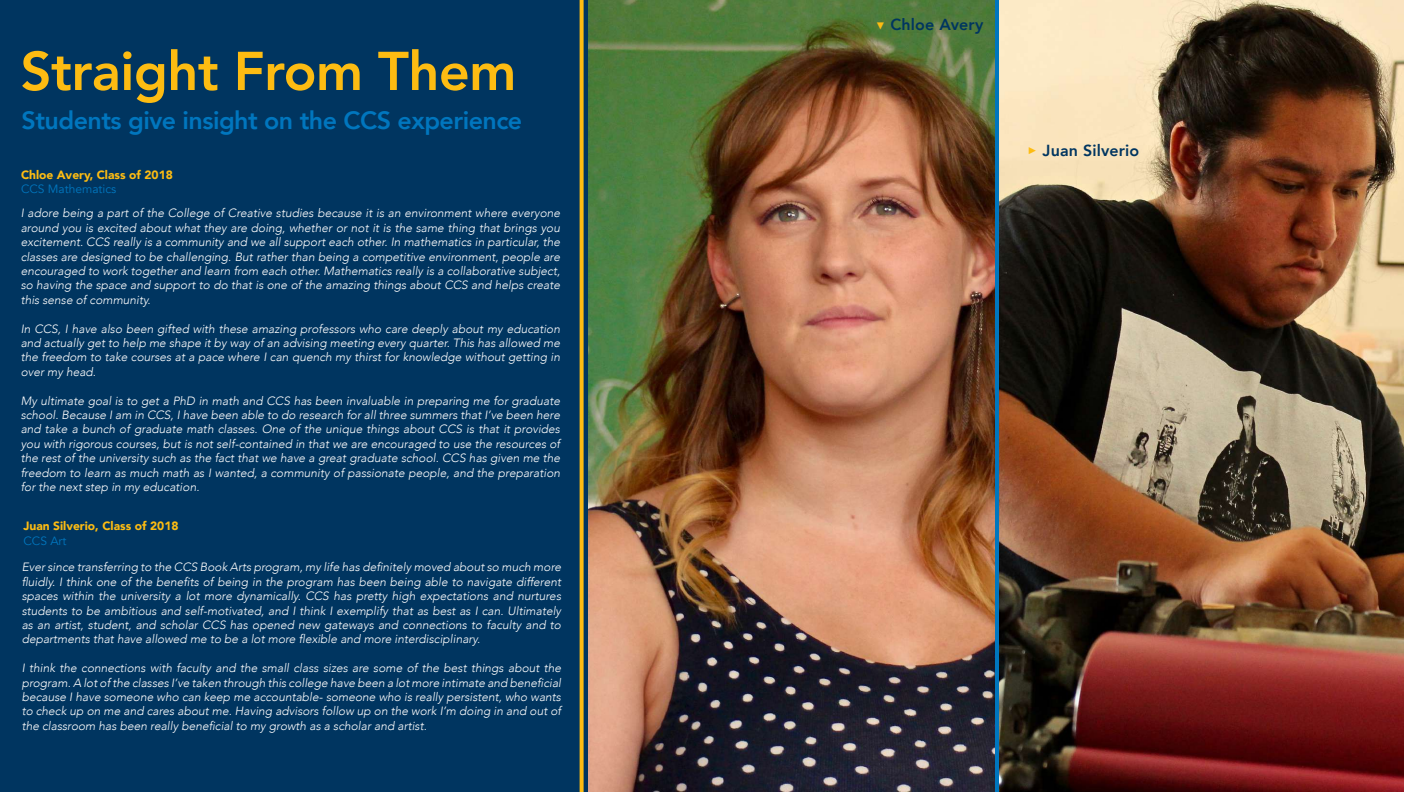
<style>
.page{position:relative;width:1404px;height:792px;background:#fff}
.page>*{position:absolute;margin:0;border:0;box-sizing:border-box;transform-origin:0 0}
.t1{font:800 54px "Avenir";letter-spacing:-.01em;color:#fdbc12}
.t2{font:800 25px "Avenir";letter-spacing:-.02em;color:#0076be}
.t3{font:800 16px "Avenir";letter-spacing:.01em;color:#003560}
.t4{font:italic 300 12px/14.4px "Avenir";color:#fff;text-align:justify}
.t5{font:900 12px "Avenir";color:#fdbc12}
.t6{font:12px "Avenir";color:#0076be}
.t7{font:10px "Times New Roman";color:#fdbc12}
</style>
<div class="page">
<img style="left:588px;top:0;width:407px;height:792px">
<div style="left:0;top:0;width:588px;height:792px;background:#003560"></div>
<svg style="left:580px;top:0;width:4px;height:792px;background:#e3ae19"></svg>
<img style="left:999px;top:0;width:405px;height:792px">
<hr style="left:995px;top:0;width:4px;height:792px;background:#0076be">
<h1 class="t1" style="left:20px;top:29px;width:497px">Straight From Them</h1>
<h2 class="t2" style="left:22px;top:100px;width:502px">Students give insight on the CCS experience</h2>
<p class="t5" style="left:21px;top:165px;width:153px">Chloe Avery, Class of 2018</p>
<p class="t6" style="left:21px;top:182px;width:97px">CCS Mathematics</p>
<p class="t4" style="left:21px;top:206px;width:541px">I adore being a part of the College of Creative studies because it is an environment where everyone around you is excited about what they are doing, whether or not it is the same thing that brings you excitement. CCS really is a community and we all support each other. In mathematics in particular, the classes are designed to be challenging. But rather than being a competitive environment, people are encouraged to work together and learn from each other. Mathematics really is a collaborative subject, so having the space and support to do that is one of the amazing things about CCS and helps create this sense of community.</p>
<p class="t4" style="left:21px;top:321px;width:541px">In CCS, I have also been gifted with these amazing professors who care deeply about my education and actually get to help me shape it by way of an advising meeting every quarter. This has allowed me the freedom to take courses at a pace where I can quench my thirst for knowledge without getting in over my head.</p>
<p class="t4" style="left:21px;top:393px;width:541px">My ultimate goal is to get a PhD in math and CCS has been invaluable in preparing me for graduate school. Because I am in CCS, I have been able to do research for all three summers that I’ve been here and take a bunch of graduate math classes. One of the unique things about CCS is that it provides you with rigorous courses, but is not self-contained in that we are encouraged to use the resources of the rest of the university such as the fact that we have a great graduate school. CCS has given me the freedom to learn as much math as I wanted, a community of passionate people, and the preparation for the next step in my education.</p>
<p class="t5" style="left:24px;top:516px;width:157px">Juan Silverio, Class of 2018</p>
<p class="t6" style="left:24px;top:534px;width:45px">CCS Art</p>
<p class="t4" style="left:22px;top:560px;width:541px">Ever since transferring to the CCS Book Arts program, my life has definitely moved about so much more fluidly. I think one of the benefits of being in the program has been being able to navigate different spaces within the university a lot more dynamically. CCS has pretty high expectations and nurtures students to be ambitious and self-motivated, and I think I exemplify that as best as I can. Ultimately as an artist, student, and scholar CCS has opened new gateways and connections to faculty and to departments that have allowed me to be a lot more flexible and more interdisciplinary.</p>
<p class="t4" style="left:22px;top:661px;width:541px">I think the connections with faculty and the small class sizes are some of the best things about the program. A lot of the classes I’ve taken through this college have been a lot more intimate and beneficial because I have someone who can keep me accountable- someone who is really persistent, who wants to check up on me and cares about me. Having advisors follow up on the work I’m doing in and out of the classroom has been really beneficial to my growth as a scholar and artist.</p>
<h3 class="t3" style="left:890px;top:12px;width:94px">Chloe Avery</h3>
<p class="t7" style="left:887px;top:20px;width:11px;rotate:90deg">►</p>
<h3 class="t3" style="left:1043px;top:138px;width:98px">Juan Silverio</h3>
<p class="t7" style="left:1028px;top:144px;width:11px">►</p>
</div>
